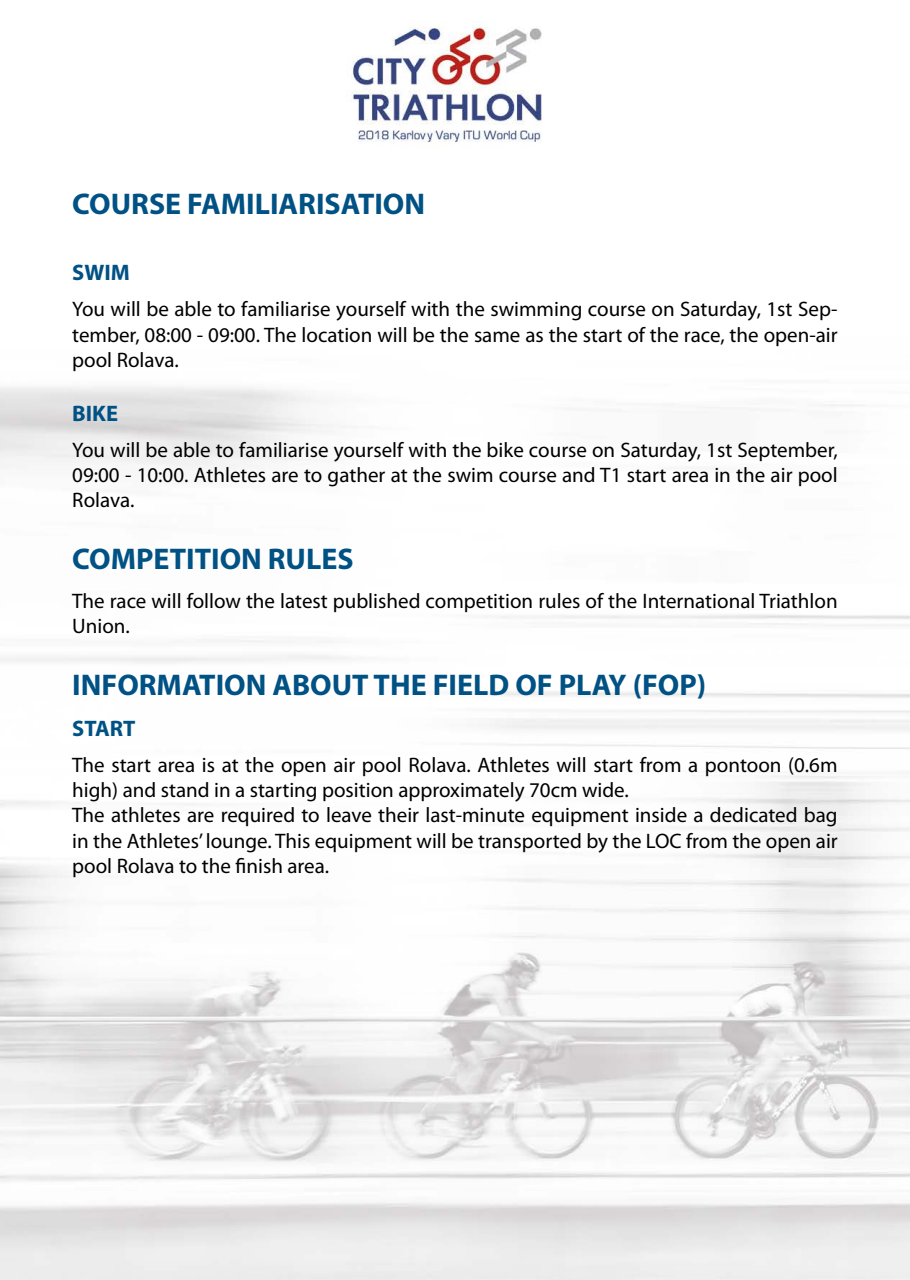
<style>
.page{position:relative;width:910px;height:1280px;background:#fff}
.page>*{position:absolute;margin:0;border:0;box-sizing:border-box;transform-origin:0 0}
.t1{font:700 30px "Myriad Pro";color:#005184}
.t2{font:700 22.5px "Myriad Pro";color:#005184}
.t3{font:21px/25.2px "Myriad Pro";color:#000;text-align:justify}
</style>
<div class="page">
<img style="left:0;top:21px;width:910px;height:1259px">
<h1 class="t1" style="left:72px;top:187px;width:354px">COURSE FAMILIARISATION</h1>
<p class="t2" style="left:72px;top:260px;width:59px">SWIM</p>
<p class="t3" style="left:72px;top:297px;width:767px">You will be able to familiarise yourself with the swimming course on Saturday, 1st Sep&shy;tember, 08:00 - 09:00. The location will be the same as the start of the race, the open-air pool Rolava.</p>
<p class="t2" style="left:72px;top:401px;width:47px">BIKE</p>
<p class="t3" style="left:72px;top:438px;width:767px">You will be able to familiarise yourself with the bike course on Saturday, 1st September, 09:00 - 10:00. Athletes are to gather at the swim course and T1 start area in the air pool Rolava.</p>
<h1 class="t1" style="left:72px;top:542px;width:283px">COMPETITION RULES</h1>
<p class="t3" style="left:72px;top:589px;width:767px">The race will follow the latest published competition rules of the International Triathlon<br>Union.</p>
<h1 class="t1" style="left:72px;top:668px;width:635px">INFORMATION ABOUT THE FIELD OF PLAY (FOP)</h1>
<p class="t2" style="left:72px;top:716px;width:65px">START</p>
<p class="t3" style="left:72px;top:753px;width:767px;text-align:left">The start area is at the open air pool Rolava. Athletes will start from a pontoon (0.6m high) and stand in a starting position approximately 70cm wide.<br>The athletes are required to leave their last-minute equipment inside a dedicated bag in the Athletes’ lounge. This equipment will be transported by the LOC from the open air pool Rolava to the finish area.</p>
</div>
